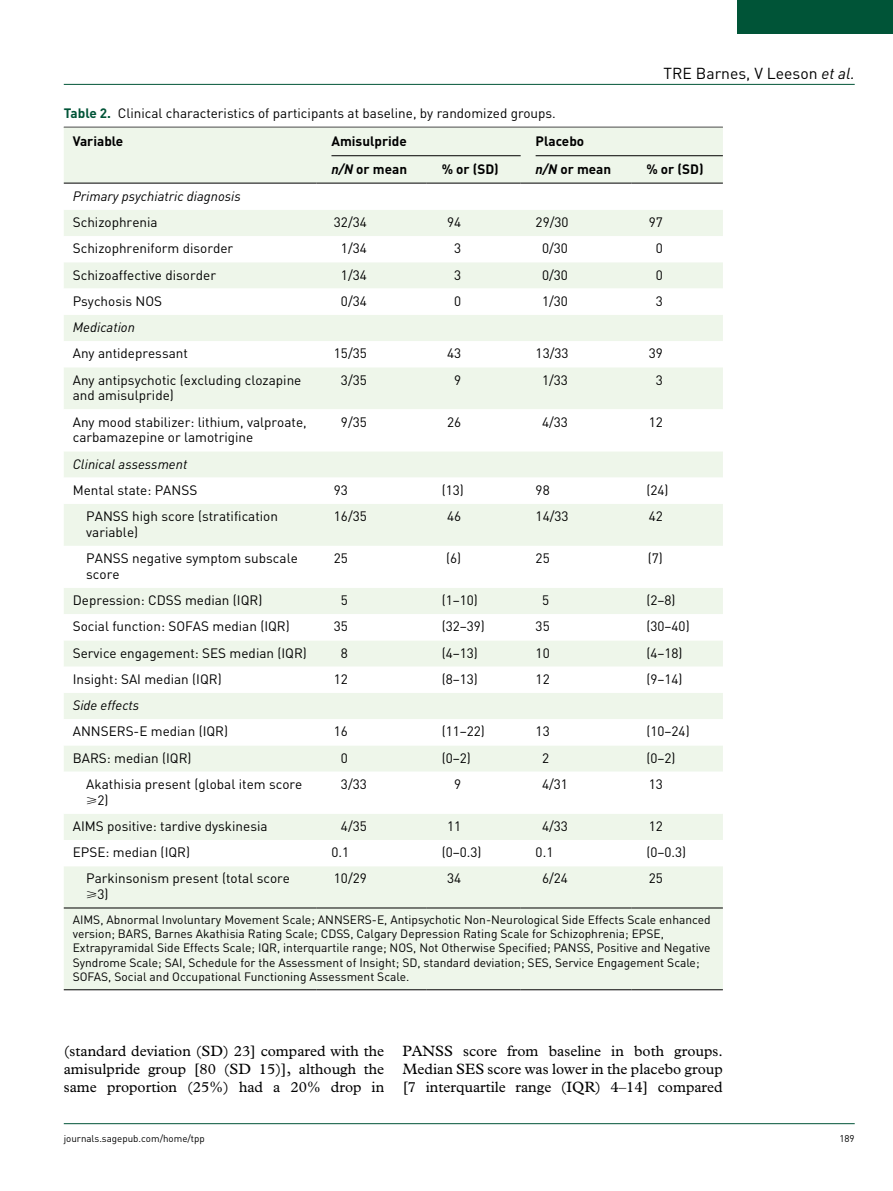
<style>
.page{position:relative;width:893px;height:1191px;background:#fff}
.page>*{position:absolute;margin:0;border:0;box-sizing:border-box;transform-origin:0 0}
.t1{font:15.75px "DIN";color:#000}
.t2{font:15px/18px "Plantin Std";color:#000;text-align:justify}
.t3{font:13.5px/15.8px "DIN";color:#000}
.t4{font:italic 13.5px "DIN";color:#000}
.t5{font:700 13.5px "DIN";color:#000}
.t6{font:12px/14.2px "DIN";color:#000}
.t7{font:9.75px "DIN";color:#000}
.s1{font-style:italic}
.s2{font-weight:700;color:#005437}
.s3{font-weight:700}
</style>
<div class="page">
<hr style="left:64px;top:84px;width:791px;height:1px;background:#005437">
<hr style="left:64px;top:1123px;width:791px;height:1px;background:#005437">
<div style="left:738px;top:0;width:155px;height:34px;background:#005437"></div>
<hr style="left:64px;top:127px;width:659px;height:1px;background:#000">
<div style="left:64px;top:128px;width:659px;height:861px;background:#eef6ea"></div>
<svg style="left:64px;top:184px;width:659px;height:682px"></svg>
<hr style="left:316px;top:183px;width:111px;height:1px;background:#000">
<hr style="left:427px;top:183px;width:94px;height:1px;background:#000">
<hr style="left:521px;top:183px;width:110px;height:1px;background:#000">
<hr style="left:631px;top:183px;width:92px;height:1px;background:#000">
<hr style="left:64px;top:183px;width:252px;height:1px;background:#000">
<hr style="left:64px;top:907px;width:252px;height:1px;background:#000">
<hr style="left:316px;top:907px;width:111px;height:1px;background:#000">
<hr style="left:427px;top:907px;width:94px;height:1px;background:#000">
<hr style="left:521px;top:907px;width:110px;height:1px;background:#000">
<hr style="left:631px;top:907px;width:92px;height:1px;background:#000">
<hr style="left:64px;top:989px;width:252px;height:1px;background:#000">
<hr style="left:316px;top:989px;width:111px;height:1px;background:#000">
<hr style="left:427px;top:989px;width:94px;height:1px;background:#000">
<hr style="left:521px;top:989px;width:110px;height:1px;background:#000">
<hr style="left:631px;top:989px;width:92px;height:1px;background:#000">
<hr style="left:331px;top:155px;width:190px;height:1px;background:#000">
<hr style="left:536px;top:155px;width:187px;height:1px;background:#000">
<p class="t1" style="left:663px;top:63px;width:193px">TRE Barnes, V Leeson <span class="s1">et al.</span></p>
<p class="t3" style="left:73px;top:98px;width:484px;line-height:28.5px;text-indent:-9px"><span class="s2">Table 2.</span> Clinical characteristics of participants at baseline, by randomized groups.<br><span class="s3">Variable</span></p>
<p class="t5" style="left:331px;top:133px;width:77px">Amisulpride</p>
<p class="t5" style="left:536px;top:133px;width:50px">Placebo</p>
<p class="t5" style="left:331px;top:160px;width:77px"><span class="s1">n/N</span> or mean</p>
<p class="t5" style="left:442px;top:160px;width:59px">% or (SD)</p>
<p class="t5" style="left:536px;top:160px;width:77px"><span class="s1">n/N</span> or mean</p>
<p class="t5" style="left:646px;top:160px;width:59px">% or (SD)</p>
<p class="t4" style="left:73px;top:187px;width:170px">Primary psychiatric diagnosis</p>
<p class="t3" style="left:73px;top:214px;width:86px">Schizophrenia</p>
<p class="t3" style="left:334px;top:214px;width:34px">32/34</p>
<p class="t3" style="left:447px;top:214px;width:16px">94</p>
<p class="t3" style="left:536px;top:214px;width:34px">29/30</p>
<p class="t3" style="left:649px;top:214px;width:16px">97</p>
<p class="t3" style="left:73px;top:240px;width:162px">Schizophreniform disorder</p>
<p class="t3" style="left:341px;top:240px;width:27px">1/34</p>
<p class="t3" style="left:454px;top:240px;width:9px">3</p>
<p class="t3" style="left:542px;top:240px;width:27px">0/30</p>
<p class="t3" style="left:656px;top:240px;width:9px">0</p>
<p class="t3" style="left:73px;top:266px;width:145px">Schizoaffective disorder</p>
<p class="t3" style="left:341px;top:266px;width:27px">1/34</p>
<p class="t3" style="left:454px;top:266px;width:9px">3</p>
<p class="t3" style="left:542px;top:266px;width:27px">0/30</p>
<p class="t3" style="left:656px;top:266px;width:9px">0</p>
<p class="t3" style="left:73px;top:293px;width:91px">Psychosis NOS</p>
<p class="t3" style="left:341px;top:293px;width:27px">0/34</p>
<p class="t3" style="left:454px;top:293px;width:9px">0</p>
<p class="t3" style="left:542px;top:293px;width:27px">1/30</p>
<p class="t3" style="left:656px;top:293px;width:9px">3</p>
<p class="t4" style="left:73px;top:319px;width:64px">Medication</p>
<p class="t3" style="left:73px;top:345px;width:117px">Any antidepressant</p>
<p class="t3" style="left:334px;top:345px;width:34px">15/35</p>
<p class="t3" style="left:447px;top:345px;width:16px">43</p>
<p class="t3" style="left:536px;top:345px;width:34px">13/33</p>
<p class="t3" style="left:649px;top:345px;width:16px">39</p>
<p class="t3" style="left:73px;top:371px;width:230px">Any antipsychotic (excluding clozapine and amisulpride)</p>
<p class="t3" style="left:341px;top:371px;width:27px">3/35</p>
<p class="t3" style="left:454px;top:371px;width:9px">9</p>
<p class="t3" style="left:542px;top:371px;width:27px">1/33</p>
<p class="t3" style="left:656px;top:371px;width:9px">3</p>
<p class="t3" style="left:73px;top:413px;width:235px">Any mood stabilizer: lithium, valproate, carbamazepine or lamotrigine</p>
<p class="t3" style="left:341px;top:413px;width:27px">9/35</p>
<p class="t3" style="left:447px;top:413px;width:16px">26</p>
<p class="t3" style="left:542px;top:413px;width:27px">4/33</p>
<p class="t3" style="left:649px;top:413px;width:16px">12</p>
<p class="t4" style="left:73px;top:455px;width:116px">Clinical assessment</p>
<p class="t3" style="left:73px;top:482px;width:126px">Mental state: PANSS</p>
<p class="t3" style="left:334px;top:482px;width:16px">93</p>
<p class="t3" style="left:442px;top:482px;width:24px">(13)</p>
<p class="t3" style="left:536px;top:482px;width:16px">98</p>
<p class="t3" style="left:646px;top:482px;width:24px">(24)</p>
<p class="t3" style="left:86px;top:508px;width:193px">PANSS high score (stratification variable)</p>
<p class="t3" style="left:334px;top:508px;width:34px">16/35</p>
<p class="t3" style="left:447px;top:508px;width:16px">46</p>
<p class="t3" style="left:536px;top:508px;width:34px">14/33</p>
<p class="t3" style="left:649px;top:508px;width:16px">42</p>
<p class="t3" style="left:86px;top:550px;width:213px">PANSS negative symptom subscale score</p>
<p class="t3" style="left:334px;top:550px;width:16px">25</p>
<p class="t3" style="left:446px;top:550px;width:17px">(6)</p>
<p class="t3" style="left:536px;top:550px;width:16px">25</p>
<p class="t3" style="left:648px;top:550px;width:17px">(7)</p>
<p class="t3" style="left:73px;top:592px;width:191px">Depression: CDSS median (IQR)</p>
<p class="t3" style="left:341px;top:592px;width:9px">5</p>
<p class="t3" style="left:442px;top:592px;width:38px">(1–10)</p>
<p class="t3" style="left:542px;top:592px;width:9px">5</p>
<p class="t3" style="left:646px;top:592px;width:31px">(2–8)</p>
<p class="t3" style="left:73px;top:618px;width:219px">Social function: SOFAS median (IQR)</p>
<p class="t3" style="left:334px;top:618px;width:16px">35</p>
<p class="t3" style="left:442px;top:618px;width:45px">(32–39)</p>
<p class="t3" style="left:536px;top:618px;width:16px">35</p>
<p class="t3" style="left:646px;top:618px;width:45px">(30–40)</p>
<p class="t3" style="left:73px;top:644px;width:236px">Service engagement: SES median (IQR)</p>
<p class="t3" style="left:341px;top:644px;width:9px">8</p>
<p class="t3" style="left:442px;top:644px;width:38px">(4–13)</p>
<p class="t3" style="left:536px;top:644px;width:16px">10</p>
<p class="t3" style="left:646px;top:644px;width:38px">(4–18)</p>
<p class="t3" style="left:73px;top:671px;width:150px">Insight: SAI median (IQR)</p>
<p class="t3" style="left:334px;top:671px;width:16px">12</p>
<p class="t3" style="left:442px;top:671px;width:38px">(8–13)</p>
<p class="t3" style="left:536px;top:671px;width:16px">12</p>
<p class="t3" style="left:646px;top:671px;width:38px">(9–14)</p>
<p class="t4" style="left:73px;top:697px;width:68px">Side effects</p>
<p class="t3" style="left:73px;top:723px;width:157px">ANNSERS-E median (IQR)</p>
<p class="t3" style="left:334px;top:723px;width:16px">16</p>
<p class="t3" style="left:442px;top:723px;width:45px">(11–22)</p>
<p class="t3" style="left:536px;top:723px;width:16px">13</p>
<p class="t3" style="left:646px;top:723px;width:45px">(10–24)</p>
<p class="t3" style="left:73px;top:749px;width:120px">BARS: median (IQR)</p>
<p class="t3" style="left:341px;top:749px;width:9px">0</p>
<p class="t3" style="left:442px;top:749px;width:31px">(0–2)</p>
<p class="t3" style="left:542px;top:749px;width:9px">2</p>
<p class="t3" style="left:646px;top:749px;width:31px">(0–2)</p>
<p class="t3" style="left:86px;top:776px;width:218px">Akathisia present (global item score ⩾2)</p>
<p class="t3" style="left:341px;top:776px;width:27px">3/33</p>
<p class="t3" style="left:454px;top:776px;width:9px">9</p>
<p class="t3" style="left:542px;top:776px;width:27px">4/31</p>
<p class="t3" style="left:649px;top:776px;width:16px">13</p>
<p class="t3" style="left:73px;top:818px;width:196px">AIMS positive: tardive dyskinesia</p>
<p class="t3" style="left:341px;top:818px;width:27px">4/35</p>
<p class="t3" style="left:447px;top:818px;width:16px">11</p>
<p class="t3" style="left:542px;top:818px;width:27px">4/33</p>
<p class="t3" style="left:649px;top:818px;width:16px">12</p>
<p class="t3" style="left:73px;top:844px;width:119px">EPSE: median (IQR)</p>
<p class="t3" style="left:331px;top:844px;width:19px">0.1</p>
<p class="t3" style="left:442px;top:844px;width:41px">(0–0.3)</p>
<p class="t3" style="left:536px;top:844px;width:19px">0.1</p>
<p class="t3" style="left:646px;top:844px;width:41px">(0–0.3)</p>
<p class="t3" style="left:86px;top:870px;width:205px">Parkinsonism present (total score ⩾3)</p>
<p class="t3" style="left:334px;top:870px;width:34px">10/29</p>
<p class="t3" style="left:447px;top:870px;width:16px">34</p>
<p class="t3" style="left:542px;top:870px;width:27px">6/24</p>
<p class="t3" style="left:649px;top:870px;width:16px">25</p>
<p class="t6" style="left:73px;top:912px;width:639px">AIMS, Abnormal Involuntary Movement Scale; ANNSERS-E, Antipsychotic Non-Neurological Side Effects Scale enhanced version; BARS, Barnes Akathisia Rating Scale; CDSS, Calgary Depression Rating Scale for Schizophrenia; EPSE, Extrapyramidal Side Effects Scale; IQR, interquartile range; NOS, Not Otherwise Specified; PANSS, Positive and Negative Syndrome Scale; SAI, Schedule for the Assessment of Insight; SD, standard deviation; SES, Service Engagement Scale; SOFAS, Social and Occupational Functioning Assessment Scale.</p>
<p class="t2" style="left:64px;top:1042px;width:322px">(standard deviation (SD) 23] compared with the amisulpride group [80 (SD 15)], although the same proportion (25%) had a 20% drop in</p>
<p class="t2" style="left:402px;top:1042px;width:322px">PANSS score from baseline in both groups.<br>Median SES score was lower in the placebo group [7 interquartile range (IQR) 4–14] compared</p>
<p class="t7" style="left:64px;top:1132px;width:143px">journals.sagepub.com/home/tpp</p>
<p class="t7" style="left:839px;top:1132px;width:17px">189</p>
</div>
